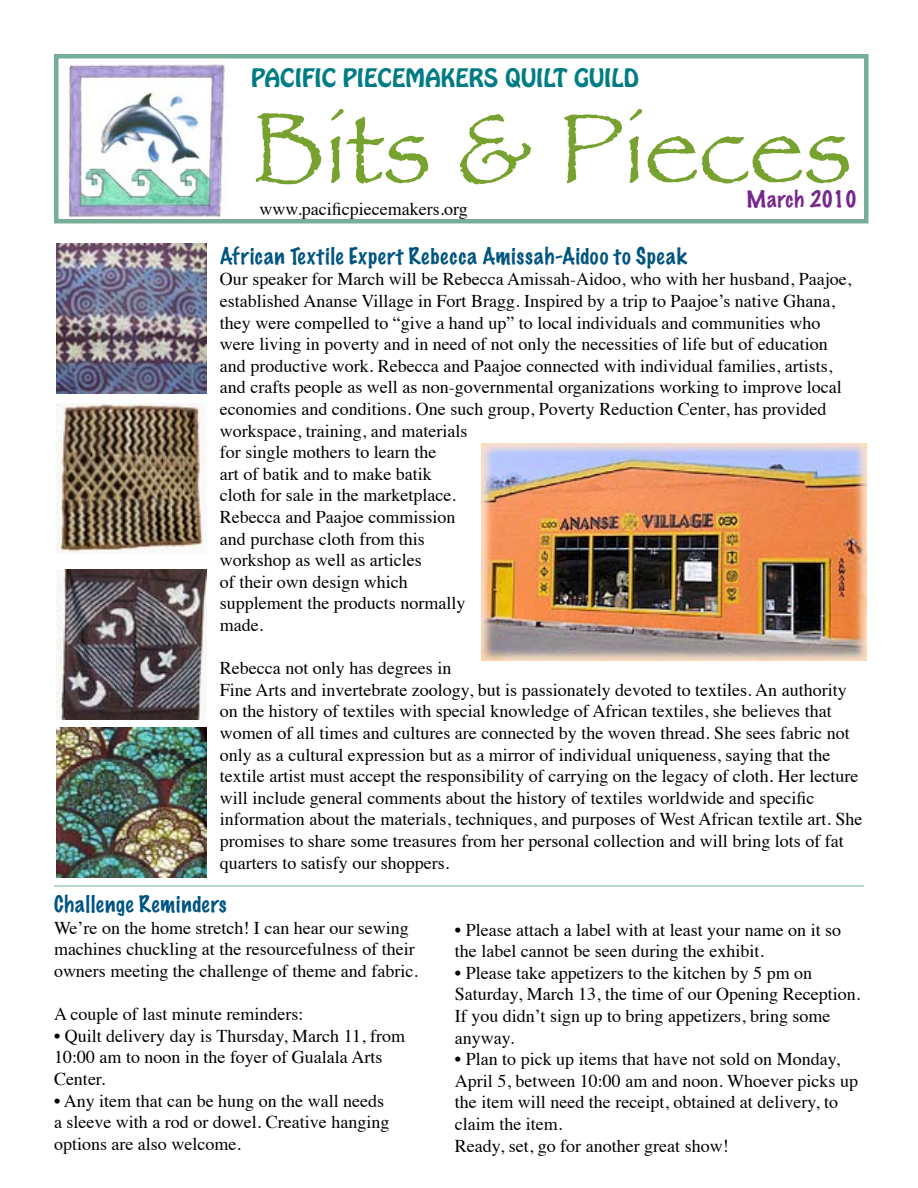
<style>
.page{position:relative;width:918px;height:1188px;background:#fff}
.page>*{position:absolute;margin:0;border:0;box-sizing:border-box;transform-origin:0 0}
.t1{font:102px "Papyrus";color:#78a22f}
.t2{font:22.5px "Hobo Std";color:#007c85}
.t3{font:100 21px "Marker Felt";letter-spacing:.04em;color:#005480}
.t4{font:100 21px "Marker Felt";color:#77278b}
.t5{font:18px/21.6px "Times";color:#000}
</style>
<div class="page">
<hr style="left:54px;top:886px;width:810px;height:1px;background:#77ae99">
<img style="left:65px;top:64px;width:163px;height:154px">
<div style="left:54px;top:54px;width:814px;height:169px;border:4px solid #77ae99"></div>
<img style="left:56px;top:244px;width:150px;height:150px">
<img style="left:56px;top:403px;width:147px;height:150px">
<img style="left:56px;top:569px;width:150px;height:150px">
<img style="left:56px;top:727px;width:150px;height:150px">
<img style="left:482px;top:444px;width:384px;height:216px">
<p class="t2" style="left:251px;top:63px;width:389px">PACIFIC PIECEMAKERS QUILT GUILD</p>
<h1 class="t1" style="left:251px;top:87px;width:602px">Bits &amp; Pieces</h1>
<p class="t5" style="left:260px;top:196px;width:210px">www.pacificpiecemakers.org</p>
<p class="t4" style="left:747px;top:184px;width:112px">March 2010</p>
<p class="t3" style="left:220px;top:241px;width:468px">African Textile Expert Rebecca Amissah-Aidoo to Speak</p>
<p class="t5" style="left:220px;top:267px;width:633px">Our speaker for March will be Rebecca Amissah-Aidoo, who with her husband, Paajoe, established Ananse Village in Fort Bragg. Inspired by a trip to Paajoe’s native Ghana, they were compelled to “give a hand up” to local individuals and communities who were living in poverty and in need of not only the necessities of life but of education and productive work. Rebecca and Paajoe connected with individual families, artists, and crafts people as well as non-governmental organizations working to improve local economies and conditions. One such group, Poverty Reduction Center, has provided workspace, training, and materials<br>for single mothers to learn the<br>art of batik and to make batik<br>cloth for sale in the marketplace.<br>Rebecca and Paajoe commission<br>and purchase cloth from this<br>workshop as well as articles<br>of their own design which<br>supplement the products normally<br>made.</p>
<p class="t5" style="left:220px;top:656px;width:644px">Rebecca not only has degrees in<br>Fine Arts and invertebrate zoology, but is passionately devoted to textiles. An authority on the history of textiles with special knowledge of African textiles, she believes that women of all times and cultures are connected by the woven thread. She sees fabric not only as a cultural expression but as a mirror of individual uniqueness, saying that the textile artist must accept the responsibility of carrying on the legacy of cloth. Her lecture will include general comments about the history of textiles worldwide and specific information about the materials, techniques, and purposes of West African textile art. She promises to share some treasures from her personal collection and will bring lots of fat quarters to satisfy our shoppers.</p>
<p class="t3" style="left:54px;top:889px;width:174px">Challenge Reminders</p>
<p class="t5" style="left:54px;top:916px;width:365px">We’re on the home stretch! I can hear our sewing machines chuckling at the resourcefulness of their owners meeting the challenge of theme and fabric.</p>
<p class="t5" style="left:54px;top:1002px;width:251px">A couple of last minute reminders:</p>
<p class="t5" style="left:54px;top:1024px;width:353px">• Quilt delivery day is Thursday, March 11, from<br>10:00 am to noon in the foyer of Gualala Arts<br>Center.</p>
<p class="t5" style="left:54px;top:1088px;width:337px">• Any item that can be hung on the wall needs a sleeve with a rod or dowel. Creative hanging options are also welcome.</p>
<p class="t5" style="left:455px;top:917px;width:388px">• Please attach a label with at least your name on it so the label cannot be seen during the exhibit.</p>
<p class="t5" style="left:455px;top:960px;width:407px">• Please take appetizers to the kitchen by 5 pm on Saturday, March 13, the time of our Opening Reception.<br>If you didn’t sign up to bring appetizers, bring some anyway.</p>
<p class="t5" style="left:455px;top:1047px;width:405px">• Plan to pick up items that have not sold on Monday, April 5, between 10:00 am and noon. Whoever picks up the item will need the receipt, obtained at delivery, to claim the item.<br>Ready, set, go for another great show!</p>
</div>
